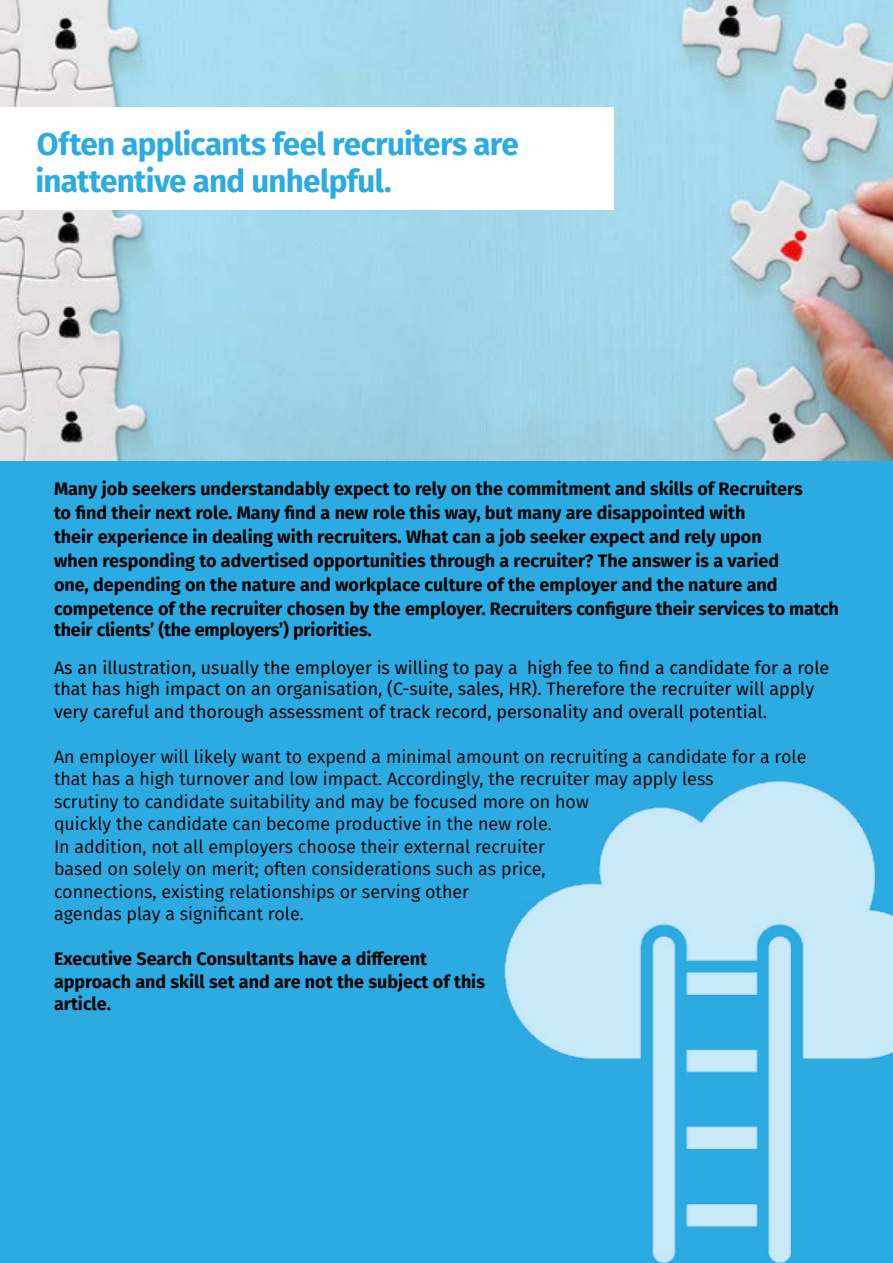
<style>
.page{position:relative;width:893px;height:1263px;background:#fff}
.page>*{position:absolute;margin:0;border:0;box-sizing:border-box;transform-origin:0 0}
.t1{font:700 31.5px/37.5px "Fira Sans";letter-spacing:-.025em;color:#2babe2}
.t2{font:700 18px/24px "Fira Sans";color:#000}
.t3{font:18px/22.5px "Fira Sans";color:#000}
.t4{font:18px/21.8px "Fira Sans";color:#000}
</style>
<div class="page">
<div style="left:0;top:460px;width:893px;height:803px;background:#2babe2"></div>
<img style="left:0;top:0;width:893px;height:460px">
<div style="left:0;top:108px;width:613px;height:102px;background:#fff"></div>
<img style="left:487px;top:781px;width:406px;height:482px">
<h1 class="t1" style="left:35px;top:123px;width:485px">Often applicants feel recruiters are inattentive and unhelpful.</h1>
<p class="t2" style="left:54px;top:475px;width:786px">Many job seekers understandably expect to rely on the commitment and skills of Recruiters<br>to find their next role. Many find a new role this way, but many are disappointed with<br>their experience in dealing with recruiters. What can a job seeker expect and rely upon<br>when responding to advertised opportunities through a recruiter? The answer is a varied<br>one, depending on the nature and workplace culture of the employer and the nature and competence of the recruiter chosen by the employer. Recruiters configure their services to match</p>
<p class="t2" style="left:54px;top:616px;width:319px">their clients’ (the employers’) priorities.</p>
<p class="t4" style="left:54px;top:656px;width:777px">As an illustration, usually the employer is willing to pay a high fee to find a candidate for a role that has high impact on an organisation, (C-suite, sales, HR). Therefore the recruiter will apply very careful and thorough assessment of track record, personality and overall potential.</p>
<p class="t3" style="left:54px;top:744px;width:754px">An employer will likely want to expend a minimal amount on recruiting a candidate for a role that has a high turnover and low impact. Accordingly, the recruiter may apply less<br>scrutiny to candidate suitability and may be focused more on how<br>quickly the candidate can become productive in the new role.<br>In addition, not all employers choose their external recruiter<br>based on solely on merit; often considerations such as price,<br>connections, existing relationships or serving other<br>agendas play a significant role.</p>
<p class="t2" style="left:54px;top:946px;width:432px;line-height:22.5px">Executive Search Consultants have a different approach and skill set and are not the subject of this article.</p>
</div>
